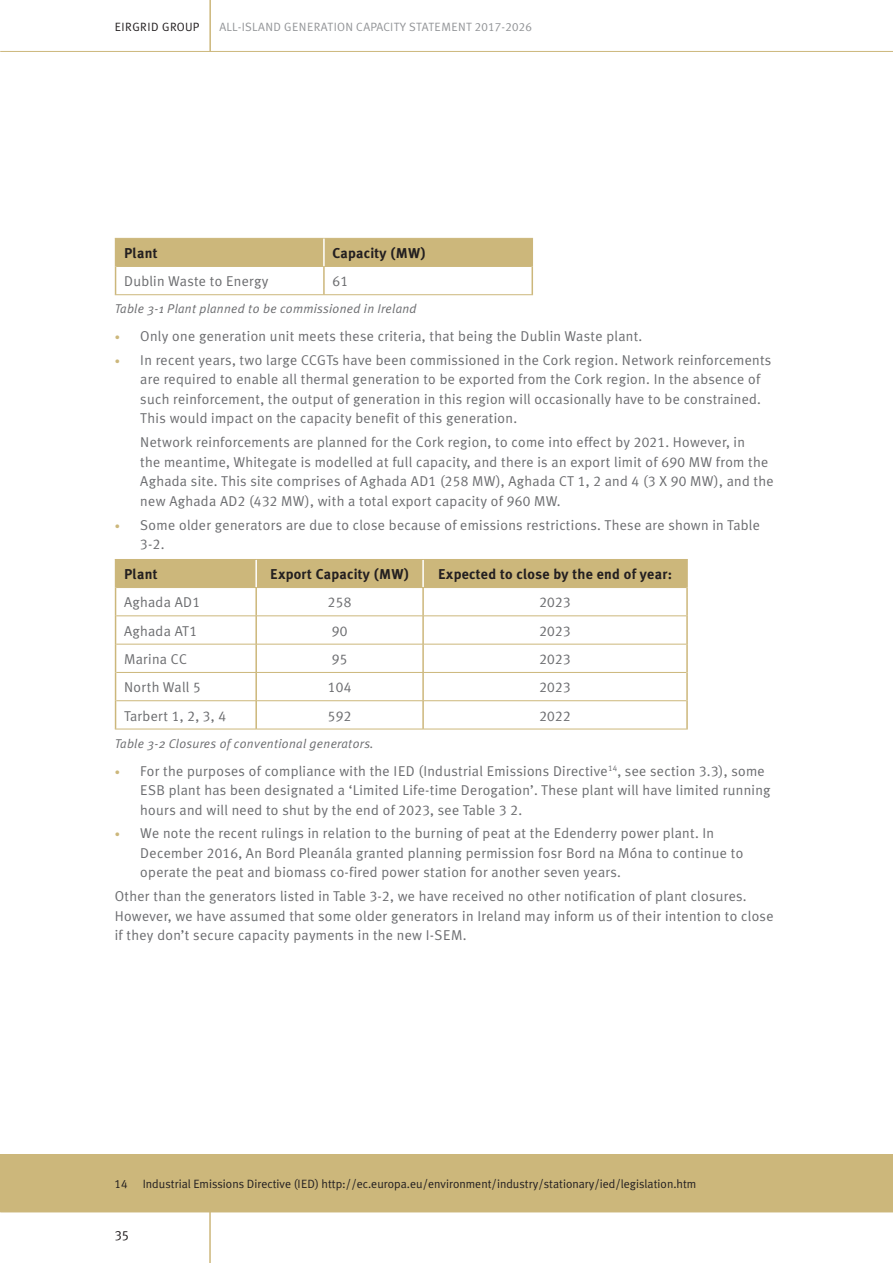
<style>
.page{position:relative;width:893px;height:1263px;background:#fff}
.page>*{position:absolute;margin:0;border:0;box-sizing:border-box;transform-origin:0 0}
.bullet_no_dot{font:14.25px/19.5px "Meta Plus Lining Normal";letter-spacing:.02em;color:#6c6d70}
.BODY{font:14.25px/19.5px "Meta Plus Lining Normal";letter-spacing:.02em;color:#6c6d70}
.BODY-2{font:700 14.25px "Meta Plus Lining";letter-spacing:.02em;color:#231f20}
.t1{font:13.5px "Meta Plus Normal Caps";color:#231f20}
.t2{font:italic 12.75px "Meta Plus Normal";letter-spacing:.02em;color:#6c6d70}
.Footnote{font:12px "Meta Plus Lining Normal";color:#231f20}
.t3{font:12px "Meta Plus Normal Caps";letter-spacing:.02em;color:#939598}
.t4{font:12px "Meta Plus Normal Caps";letter-spacing:.035em;color:#231f20}
.s1{font-size:10.5px;color:#ccb77b}
</style>
<div class="page">
<svg style="left:0;top:1212px;width:893px;height:1px"></svg>
<svg style="left:1px;top:51px;width:892px;height:1px"></svg>
<hr style="left:209px;top:0;width:2px;height:52px;background:#ccb77b">
<hr style="left:209px;top:1211px;width:2px;height:52px;background:#ccb77b">
<hr style="left:531px;top:266px;width:2px;height:28px;background:#ccb77b">
<hr style="left:115px;top:294px;width:209px;height:1px;background:#ccb77b">
<hr style="left:324px;top:294px;width:209px;height:1px;background:#ccb77b">
<hr style="left:324px;top:238px;width:209px;height:1px;background:#ccb77b">
<svg style="left:115px;top:238px;width:417px;height:56px"></svg>
<hr style="left:531px;top:239px;width:2px;height:27px;background:#ccb77b">
<hr style="left:323px;top:267px;width:2px;height:27px;background:#ccb77b">
<hr style="left:686px;top:587px;width:2px;height:29px;background:#ccb77b">
<hr style="left:686px;top:616px;width:2px;height:28px;background:#ccb77b">
<hr style="left:686px;top:644px;width:2px;height:28px;background:#ccb77b">
<hr style="left:686px;top:672px;width:2px;height:29px;background:#ccb77b">
<hr style="left:686px;top:701px;width:2px;height:28px;background:#ccb77b">
<hr style="left:115px;top:729px;width:141px;height:1px;background:#ccb77b">
<hr style="left:256px;top:729px;width:167px;height:1px;background:#ccb77b">
<hr style="left:423px;top:729px;width:265px;height:1px;background:#ccb77b">
<hr style="left:423px;top:559px;width:265px;height:1px;background:#ccb77b">
<svg style="left:115px;top:559px;width:572px;height:170px"></svg>
<hr style="left:686px;top:560px;width:2px;height:27px;background:#ccb77b">
<hr style="left:255px;top:588px;width:2px;height:28px;background:#ccb77b">
<hr style="left:422px;top:588px;width:2px;height:28px;background:#ccb77b">
<hr style="left:116px;top:616px;width:140px;height:1px;background:#ccb77b">
<hr style="left:256px;top:616px;width:167px;height:1px;background:#ccb77b">
<hr style="left:255px;top:616px;width:2px;height:28px;background:#ccb77b">
<hr style="left:423px;top:616px;width:263px;height:1px;background:#ccb77b">
<hr style="left:422px;top:616px;width:2px;height:28px;background:#ccb77b">
<hr style="left:116px;top:644px;width:140px;height:1px;background:#ccb77b">
<hr style="left:256px;top:644px;width:167px;height:1px;background:#ccb77b">
<hr style="left:255px;top:644px;width:2px;height:28px;background:#ccb77b">
<hr style="left:423px;top:644px;width:263px;height:1px;background:#ccb77b">
<hr style="left:422px;top:644px;width:2px;height:28px;background:#ccb77b">
<hr style="left:116px;top:672px;width:140px;height:1px;background:#ccb77b">
<hr style="left:256px;top:672px;width:167px;height:1px;background:#ccb77b">
<hr style="left:255px;top:673px;width:2px;height:27px;background:#ccb77b">
<hr style="left:423px;top:672px;width:263px;height:1px;background:#ccb77b">
<hr style="left:422px;top:673px;width:2px;height:27px;background:#ccb77b">
<hr style="left:116px;top:700px;width:140px;height:1px;background:#ccb77b">
<hr style="left:256px;top:700px;width:167px;height:1px;background:#ccb77b">
<hr style="left:255px;top:701px;width:2px;height:28px;background:#ccb77b">
<hr style="left:423px;top:700px;width:263px;height:1px;background:#ccb77b">
<hr style="left:422px;top:701px;width:2px;height:28px;background:#ccb77b">
<div style="left:0;top:1154px;width:893px;height:58px;background:#ccb77b"></div>
<p class="t4" style="left:115px;top:20px;width:86px">EIRGRID GROUP</p>
<p class="t3" style="left:219px;top:20px;width:314px">ALL-ISLAND GENERATION CAPACITY STATEMENT 2017-2026</p>
<p class="BODY-2" style="left:124px;top:245px;width:35px">Plant</p>
<p class="BODY-2" style="left:332px;top:245px;width:95px">Capacity (MW)</p>
<p class="BODY" style="left:124px;top:271px;width:146px">Dublin Waste to Energy</p>
<p class="BODY" style="left:332px;top:271px;width:17px">61</p>
<p class="t2" style="left:115px;top:301px;width:303px">Table 3-1 Plant planned to be commissioned in Ireland</p>
<p class="bullet_no_dot" style="left:115px;top:326px;width:529px"><span class="s1">•</span> Only one generation unit meets these criteria, that being the Dublin Waste plant.</p>
<p class="bullet_no_dot" style="left:140px;top:350px;width:633px;text-indent:-26px"><span class="s1">•</span> In recent years, two large CCGTs have been commissioned in the Cork region. Network reinforcements are required to enable all thermal generation to be exported from the Cork region. In the absence of such reinforcement, the output of generation in this region will occasionally have to be constrained.<br>This would impact on the capacity benefit of this generation.</p>
<p class="bullet_no_dot" style="left:140px;top:432px;width:635px">Network reinforcements are planned for the Cork region, to come into effect by 2021. However, in<br>the meantime, Whitegate is modelled at full capacity, and there is an export limit of 690 MW from the Aghada site. This site comprises of Aghada AD1 (258 MW), Aghada CT 1, 2 and 4 (3 X 90 MW), and the new Aghada AD2 (432 MW), with a total export capacity of 960 MW.</p>
<p class="bullet_no_dot" style="left:140px;top:515px;width:621px;text-indent:-26px"><span class="s1">•</span> Some older generators are due to close because of emissions restrictions. These are shown in Table<br>3-2.</p>
<p class="BODY-2" style="left:124px;top:566px;width:35px">Plant</p>
<p class="BODY-2" style="left:270px;top:566px;width:140px">Export Capacity (MW)</p>
<p class="BODY-2" style="left:438px;top:566px;width:235px">Expected to close by the end of year:</p>
<p class="BODY" style="left:124px;top:592px;width:77px">Aghada AD1</p>
<p class="BODY" style="left:328px;top:592px;width:25px">258</p>
<p class="BODY" style="left:539px;top:592px;width:33px">2023</p>
<p class="BODY" style="left:124px;top:621px;width:75px">Aghada AT1</p>
<p class="BODY" style="left:332px;top:621px;width:17px">90</p>
<p class="BODY" style="left:539px;top:621px;width:33px">2023</p>
<p class="BODY" style="left:124px;top:649px;width:64px">Marina CC</p>
<p class="BODY" style="left:332px;top:649px;width:17px">95</p>
<p class="BODY" style="left:539px;top:649px;width:33px">2023</p>
<p class="BODY" style="left:124px;top:677px;width:78px">North Wall 5</p>
<p class="BODY" style="left:328px;top:677px;width:25px">104</p>
<p class="BODY" style="left:539px;top:677px;width:33px">2023</p>
<p class="BODY" style="left:124px;top:706px;width:104px">Tarbert 1, 2, 3, 4</p>
<p class="BODY" style="left:328px;top:706px;width:25px">592</p>
<p class="BODY" style="left:539px;top:706px;width:33px">2022</p>
<p class="t2" style="left:115px;top:736px;width:260px">Table 3-2 Closures of conventional generators.</p>
<p class="bullet_no_dot" style="left:140px;top:761px;width:632px;text-indent:-26px"><span class="s1">•</span> For the purposes of compliance with the IED (Industrial Emissions Directive<sup>14</sup>, see section 3.3), some<br>ESB plant has been designated a ‘Limited Life-time Derogation’. These plant will have limited running hours and will need to shut by the end of 2023, see Table 3 2.</p>
<p class="bullet_no_dot" style="left:140px;top:823px;width:604px;text-indent:-26px"><span class="s1">•</span> We note the recent rulings in relation to the burning of peat at the Edenderry power plant. In<br>December 2016, An Bord Pleanála granted planning permission fosr Bord na Móna to continue to operate the peat and biomass co-fired power station for another seven years.</p>
<p class="BODY" style="left:115px;top:886px;width:660px">Other than the generators listed in Table 3-2, we have received no other notification of plant closures.<br>However, we have assumed that some older generators in Ireland may inform us of their intention to close if they don’t secure capacity payments in the new I-SEM.</p>
<p class="Footnote" style="left:115px;top:1177px;width:14px">14</p>
<p class="Footnote" style="left:143px;top:1177px;width:555px">Industrial Emissions Directive (IED) http://ec.europa.eu/environment/industry/stationary/ied/legislation.htm</p>
<p class="t1" style="left:115px;top:1227px;width:16px">35</p>
</div>
